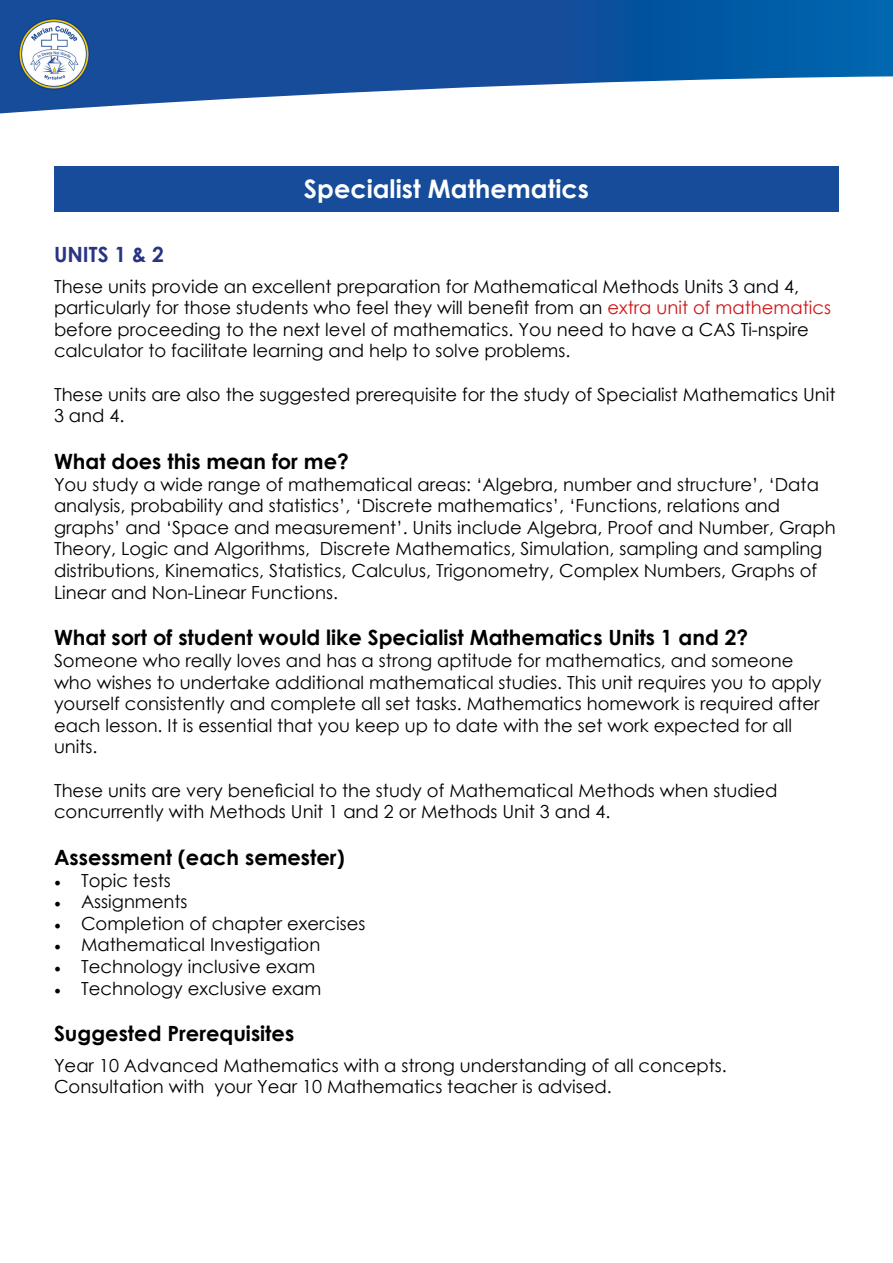
<style>
.page{position:relative;width:893px;height:1263px;background:#fff}
.page>*{position:absolute;margin:0;border:0;box-sizing:border-box;transform-origin:0 0}
.t1{font:700 25.5px "Century Gothic";color:#fff}
.t2{font:700 21px "Century Gothic";color:#000}
.t3{font:700 21px "Century Gothic";color:#283583}
.t4{font:18px/21.6px "Century Gothic";color:#000}
.s1{color:#cd1719}
.s2{font-family:"Minion Pro"}
</style>
<div class="page">
<svg style="left:0;top:0;width:893px;height:114px"></svg>
<img style="left:17px;top:17px;width:74px;height:74px">
<div style="left:54px;top:166px;width:785px;height:45px;background:#164c9a"></div>
<h1 class="t1" style="left:304px;top:170px;width:287px">Specialist Mathematics</h1>
<p class="t3" style="left:54px;top:239px;width:112px">UNITS 1 &amp; 2</p>
<p class="t4" style="left:54px;top:275px;width:778px">These units provide an excellent preparation for Mathematical Methods Units 3 and 4, particularly for those students who feel they will benefit from an <span class="s1">extra unit of mathematics </span>before proceeding to the next level of mathematics. You need to have a CAS Ti-nspire calculator to facilitate learning and help to solve problems.</p>
<p class="t4" style="left:54px;top:383px;width:783px">These units are also the suggested prerequisite for the study of Specialist Mathematics Unit<br>3 and 4.</p>
<p class="t2" style="left:54px;top:445px;width:296px">What does this mean for me?</p>
<p class="t4" style="left:54px;top:473px;width:783px">You study a wide range of mathematical areas: ‘Algebra, number and structure’, ‘Data analysis, probability and statistics’, ‘Discrete mathematics’, ‘Functions, relations and graphs’ and ‘Space and measurement’. Units include Algebra, Proof and Number, Graph Theory, Logic and Algorithms, Discrete Mathematics, Simulation, sampling and sampling distributions, Kinematics, Statistics, Calculus, Trigonometry, Complex Numbers, Graphs of Linear and Non-Linear Functions.</p>
<p class="t2" style="left:54px;top:622px;width:696px">What sort of student would like Specialist Mathematics Units 1 and 2?</p>
<p class="t4" style="left:54px;top:649px;width:769px">Someone who really loves and has a strong aptitude for mathematics, and someone who wishes to undertake additional mathematical studies. This unit requires you to apply yourself consistently and complete all set tasks. Mathematics homework is required after each lesson. It is essential that you keep up to date with the set work expected for all units.</p>
<p class="t4" style="left:54px;top:779px;width:725px">These units are very beneficial to the study of Mathematical Methods when studied concurrently with Methods Unit 1 and 2 or Methods Unit 3 and 4.</p>
<p class="t2" style="left:54px;top:841px;width:292px">Assessment (each semester)</p>
<p class="t4" style="left:54px;top:869px;width:118px"><span class="s2">•</span> Topic tests</p>
<p class="t4" style="left:54px;top:890px;width:135px"><span class="s2">•</span> Assignments</p>
<p class="t4" style="left:54px;top:912px;width:313px"><span class="s2">•</span> Completion of chapter exercises</p>
<p class="t4" style="left:54px;top:934px;width:268px"><span class="s2">•</span> Mathematical Investigation</p>
<p class="t4" style="left:54px;top:955px;width:263px"><span class="s2">•</span> Technology inclusive exam</p>
<p class="t4" style="left:54px;top:977px;width:269px"><span class="s2">•</span> Technology exclusive exam</p>
<p class="t2" style="left:54px;top:1018px;width:242px">Suggested Prerequisites</p>
<p class="t4" style="left:54px;top:1054px;width:674px">Year 10 Advanced Mathematics with a strong understanding of all concepts.<br>Consultation with your Year 10 Mathematics teacher is advised.</p>
</div>
